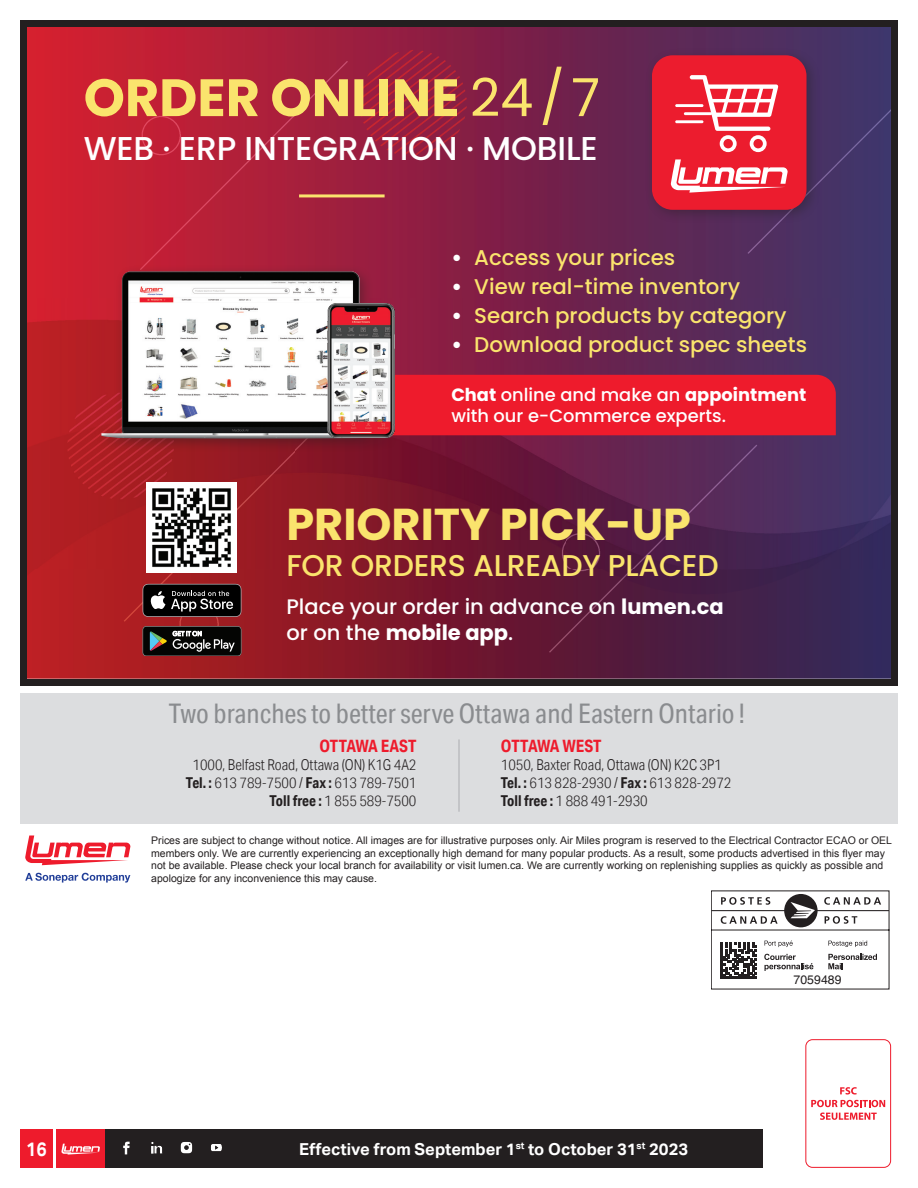
<style>
.page{position:relative;width:918px;height:1188px;background:#fff}
.page>*{position:absolute;margin:0;border:0;box-sizing:border-box;transform-origin:0 0}
.t1{font:700 52.5px "Poppins";color:#fae46d}
.t2{font:700 44.7px "Poppins";color:#fae46d}
.t3{font:500 33px "Poppins";letter-spacing:-.005em;color:#fff}
.t4{font:500 30px "Poppins";letter-spacing:-.01em;color:#fae46d}
.t5{font:27px "Aktiv Grotesk Cd";color:#8a8c8f}
.Paragraph_Style_2{font:500 21.3px "Poppins";color:#fae46d}
.REMPLACE_VERT_SANS{font:500 21px/25.2px "Poppins";color:#fff}
.t6{font:700 19.5px "Aktiv Grotesk";color:#fff;scale:.9 1}
.t7{font:500 17.85px/21.5px "Poppins";color:#fff}
.t8{font:700 17.1px "Aktiv Grotesk Cd";letter-spacing:-.01em;color:#ee1b2c}
.t9{font:700 16.5px "Aktiv Grotesk";color:#fff}
.t10{font:300 15px/18px "Aktiv Grotesk Cd";color:#231f20;text-align:right}
.t11{font:12.3px "Helvetica";color:#231f20}
.t12{font:10.5px/12.6px "Arial";color:#231f20}
.s1{font-weight:400}
.s2{font-weight:700;color:#fff}
.s3{font-weight:700}
</style>
<div class="page">
<div style="left:20px;top:1129px;width:33px;height:39px;background:#ee1b2c"></div>
<div style="left:56px;top:1129px;width:50px;height:39px;background:#ee1b2c"></div>
<div style="left:105px;top:1129px;width:657px;height:39px;background:#231f20"></div>
<svg style="left:61px;top:1144px;width:39px;height:11px"></svg>
<svg style="left:210px;top:1144px;width:12px;height:8px"></svg>
<svg style="left:123px;top:1142px;width:7px;height:12px"></svg>
<svg style="left:178px;top:1139px;width:17px;height:17px"></svg>
<svg style="left:151px;top:1142px;width:12px;height:12px"></svg>
<svg style="left:181px;top:1142px;width:11px;height:11px"></svg>
<div style="left:20px;top:693px;width:878px;height:131px;background:#dcdddf"></div>
<hr style="left:458px;top:739px;width:2px;height:73px;background:#bcbdc0">
<svg style="left:25px;top:835px;width:105px;height:30px"></svg>
<svg style="left:25px;top:873px;width:105px;height:10px"></svg>
<svg style="left:711px;top:891px;width:178px;height:98px"></svg>
<div style="left:805px;top:1039px;width:86px;height:129px;border:1px solid #ee1b2c;border-radius:7px"></div>
<svg style="left:811px;top:1087px;width:74px;height:20px"></svg>
<svg style="left:820px;top:1113px;width:57px;height:7px"></svg>
<div style="left:20px;top:20px;width:878px;height:666px;background:#231f20"></div>
<img style="left:27px;top:27px;width:864px;height:652px">
<div style="left:644px;top:48px;width:177px;height:176px;background:#231f20;opacity:.4"></div>
<div style="left:652px;top:55px;width:155px;height:155px;background:#ec1c2e;border-radius:21px"></div>
<svg style="left:671px;top:159px;width:117px;height:34px"></svg>
<hr style="left:675px;top:104px;width:28px;height:3px;background:#fff">
<hr style="left:684px;top:112px;width:28px;height:3px;background:#fff">
<hr style="left:675px;top:120px;width:28px;height:3px;background:#fff">
<svg style="left:690px;top:75px;width:88px;height:77px"></svg>
<hr style="left:711px;top:99px;width:62px;height:3px;background:#fff">
<div style="left:399px;top:375px;width:437px;height:60px;background:#ee1b2c"></div>
<hr style="left:299px;top:194px;width:86px;height:3px;background:#fae46d">
<img style="left:147px;top:482px;width:89px;height:90px">
<svg style="left:143px;top:626px;width:98px;height:29px;background:#2e312e"></svg>
<svg style="left:143px;top:584px;width:98px;height:33px;background:#302f2f"></svg>
<div style="left:95px;top:264px;width:304px;height:189px;background:#231f20;opacity:.4"></div>
<img style="left:101px;top:271px;width:285px;height:168px">
<img style="left:328px;top:304px;width:67px;height:134px">
<p class="t1" style="left:84px;top:67px;width:518px">ORDER ONLINE <span class="s1">24/7</span></p>
<p class="t3" style="left:84px;top:129px;width:516px">WEB · ERP INTEGRATION · MOBILE</p>
<p class="Paragraph_Style_2" style="left:451px;top:245px;width:225px"><span class="s2">•</span> Access your prices</p>
<p class="Paragraph_Style_2" style="left:451px;top:274px;width:290px"><span class="s2">•</span> View real-time inventory</p>
<p class="Paragraph_Style_2" style="left:451px;top:303px;width:337px"><span class="s2">•</span> Search products by category</p>
<p class="Paragraph_Style_2" style="left:451px;top:332px;width:357px"><span class="s2">•</span> Download product spec sheets</p>
<p class="t7" style="left:451px;top:384px;width:357px"><span class="s3">Chat</span> online and make an <span class="s3">appointment </span>with our e-Commerce experts.</p>
<p class="t2" style="left:286px;top:499px;width:406px">PRIORITY PICK-UP</p>
<p class="t4" style="left:286px;top:548px;width:434px">FOR ORDERS ALREADY PLACED</p>
<p class="REMPLACE_VERT_SANS" style="left:286px;top:595px;width:439px">Place your order in advance on <span class="s3">lumen.ca </span>or on the <span class="s3">mobile app</span>.</p>
<h3 class="t5" style="left:169px;top:697px;width:578px">Two branches to better serve Ottawa and Eastern Ontario !</h3>
<h3 class="t8" style="left:319px;top:736px;width:99px">OTTAWA EAST</h3>
<h3 class="t10" style="left:186px;top:756px;width:232px">1000, Belfast Road, Ottawa (ON) K1G 4A2<br><span class="s3">Tel. :</span> 613 789-7500 / <span class="s3">Fax :</span> 613 789-7501<br><span class="s3">Toll free :</span> 1 855 589-7500</h3>
<h3 class="t8" style="left:501px;top:736px;width:102px">OTTAWA WEST</h3>
<h3 class="t10" style="left:501px;top:756px;width:232px;text-align:left">1050, Baxter Road, Ottawa (ON) K2C 3P1<br><span class="s3">Tel. :</span> 613 828-2930 / <span class="s3">Fax :</span> 613 828-2972<br><span class="s3">Toll free :</span> 1 888 491-2930</h3>
<p class="t12" style="left:151px;top:834px;width:742px">Prices are subject to change without notice. All images are for illustrative purposes only. Air Miles program is reserved to the Electrical Contractor ECAO or OEL members only. We are currently experiencing an exceptionally high demand for many popular products. As a result, some products advertised in this flyer may not be available. Please check your local branch for availability or visit lumen.ca. We are currently working on replenishing supplies as quickly as possible and apologize for any inconvenience this may cause.</p>
<p class="t11" style="left:794px;top:970px;width:50px">7059489</p>
<h3 class="t6" style="left:26px;top:1137px;width:25px">16</h3>
<h3 class="t9" style="left:299px;top:1139px;width:390px">Effective from September 1<sup>st</sup> to October 31<sup>st</sup> 2023</h3>
</div>
